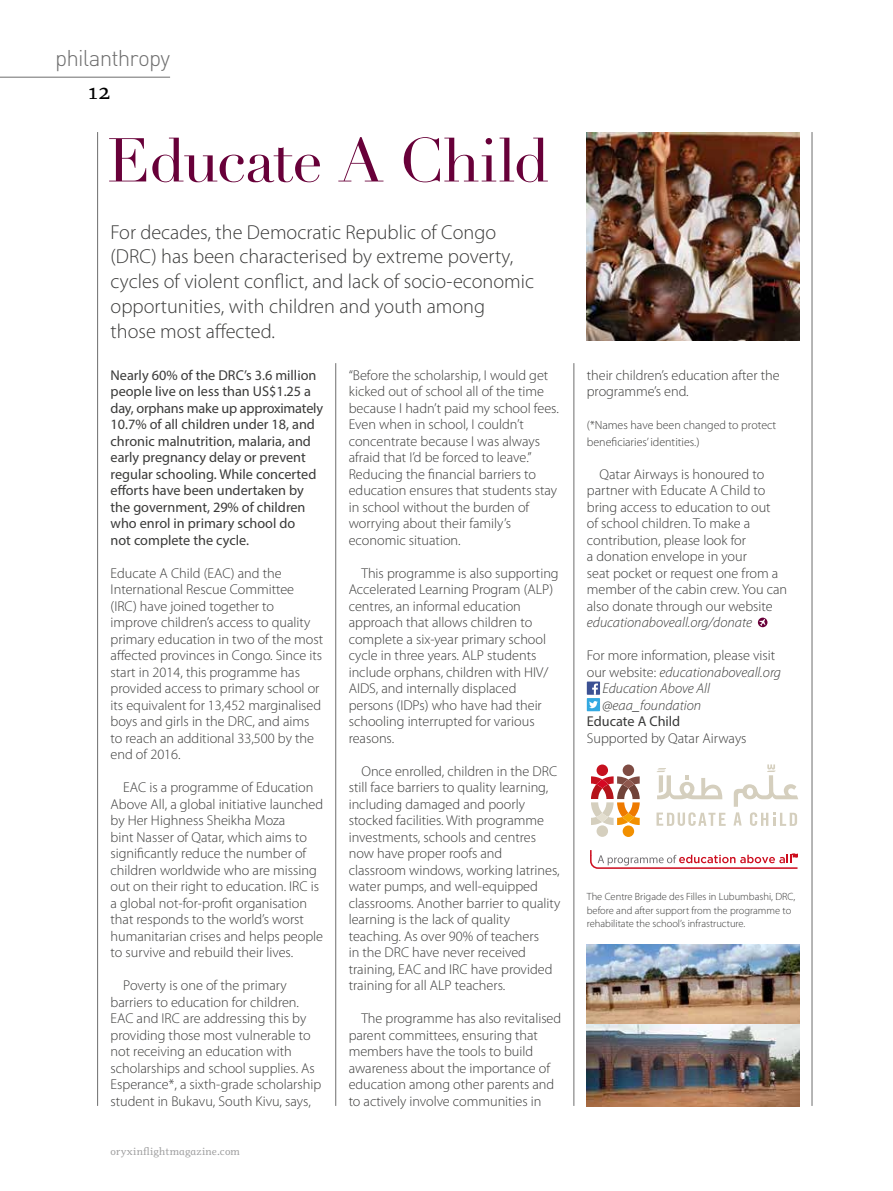
<style>
.page{position:relative;width:893px;height:1191px;background:#fff}
.page>*{position:absolute;margin:0;border:0;box-sizing:border-box;transform-origin:0 0}
.t1{font:60.75px "Didot";letter-spacing:-.015em;color:#680039}
.t2{font:300 22.5px "DIN";letter-spacing:-.04em;color:#6e6e6e}
.t3{font:22.5px "Odile";color:#000}
.t4{font:300 20.25px/24.8px "Myriad Pro";color:#3a3a39}
.t5{font:300 14.25px/16.5px "Myriad Pro";color:#3a3a39}
.t6{font:14.25px/16.5px "Myriad Pro";color:#3a3a39}
.t7{font:italic 300 14.25px "Myriad Pro";color:#3a3a39}
.t8{font:300 12px/16.5px "Myriad Pro";color:#3a3a39}
.t9{font:300 10.5px/13.5px "Myriad Pro";color:#3a3a39}
.t10{font:10.5px "Odile";letter-spacing:.02em;color:#9c9c9d}
.s1{font-style:normal}
</style>
<div class="page">
<div style="left:587px;top:681px;width:13px;height:14px;background:#3c5193"></div>
<svg style="left:592px;top:683px;width:6px;height:12px"></svg>
<div style="left:587px;top:698px;width:13px;height:13px;background:#34a9e1"></div>
<svg style="left:589px;top:701px;width:9px;height:7px"></svg>
<svg style="left:591px;top:776px;width:49px;height:49px"></svg>
<div style="left:597px;top:764px;width:11px;height:12px;background:#c6111f;border-radius:50%"></div>
<div style="left:623px;top:825px;width:11px;height:12px;background:#f29000;border-radius:50%"></div>
<div style="left:597px;top:825px;width:11px;height:12px;background:#d5cfbe;border-radius:50%"></div>
<div style="left:623px;top:764px;width:11px;height:12px;background:#7f4c43;border-radius:50%"></div>
<svg style="left:656px;top:812px;width:70px;height:14px"></svg>
<svg style="left:733px;top:812px;width:9px;height:13px"></svg>
<svg style="left:750px;top:812px;width:47px;height:14px"></svg>
<svg style="left:657px;top:768px;width:65px;height:31px"></svg>
<svg style="left:734px;top:764px;width:64px;height:42px"></svg>
<svg style="left:590px;top:850px;width:208px;height:19px"></svg>
<svg style="left:758px;top:617px;width:9px;height:10px"></svg>
<svg style="left:759px;top:618px;width:6px;height:8px"></svg>
<hr style="left:335px;top:363px;width:1px;height:743px;background:#6e6e6e">
<hr style="left:574px;top:363px;width:1px;height:743px;background:#6e6e6e">
<img style="left:587px;top:944px;width:212px;height:162px">
<img style="left:587px;top:132px;width:212px;height:208px">
<hr style="left:812px;top:132px;width:1px;height:974px;background:#6e6e6e">
<hr style="left:0;top:77px;width:170px;height:1px;background:#6e6e6e">
<hr style="left:97px;top:132px;width:1px;height:974px;background:#6e6e6e">
<h2 class="t2" style="left:55px;top:44px;width:117px">philanthropy</h2>
<h2 class="t3" style="left:88px;top:76px;width:24px">12</h2>
<h1 class="t1" style="left:107px;top:124px;width:444px">Educate A Child</h1>
<h3 class="t4" style="left:111px;top:220px;width:425px">For decades, the Democratic Republic of Congo (DRC) has been characterised by extreme poverty, cycles of violent conflict, and lack of socio-economic opportunities, with children and youth among those most affected.</h3>
<p class="t6" style="left:111px;top:366px;width:214px">Nearly 60% of the DRC’s 3.6 million people live on less than US$1.25 a day, orphans make up approximately<br>10.7% of all children under 18, and chronic malnutrition, malaria, and early pregnancy delay or prevent regular schooling. While concerted efforts have been undertaken by the government, 29% of children who enrol in primary school do<br>not complete the cycle.</p>
<p class="t5" style="left:111px;top:565px;width:214px">Educate A Child (EAC) and the<br>International Rescue Committee (IRC) have joined together to improve children’s access to quality primary education in two of the most affected provinces in Congo. Since its start in 2014, this programme has provided access to primary school or its equivalent for 13,452 marginalised boys and girls in the DRC, and aims to reach an additional 33,500 by the end of 2016.</p>
<p class="t5" style="left:111px;top:779px;width:214px;text-indent:13px">EAC is a programme of Education Above All, a global initiative launched by Her Highness Sheikha Moza<br>bint Nasser of Qatar, which aims to significantly reduce the number of children worldwide who are missing out on their right to education. IRC is a global not-for-profit organisation that responds to the world’s worst humanitarian crises and helps people to survive and rebuild their lives.</p>
<p class="t5" style="left:111px;top:977px;width:212px;text-indent:13px">Poverty is one of the primary barriers to education for children.<br>EAC and IRC are addressing this by providing those most vulnerable to not receiving an education with scholarships and school supplies. As Esperance*, a sixth-grade scholarship student in Bukavu, South Kivu, says,</p>
<p class="t10" style="left:111px;top:1144px;width:131px">oryxinflightmagazine.com</p>
<p class="t5" style="left:349px;top:367px;width:212px">“Before the scholarship, I would get kicked out of school all of the time because I hadn’t paid my school fees.<br>Even when in school, I couldn’t concentrate because I was always afraid that I’d be forced to leave.”<br>Reducing the financial barriers to education ensures that students stay in school without the burden of worrying about their family’s economic situation.</p>
<p class="t5" style="left:349px;top:565px;width:212px;text-indent:13px">This programme is also supporting<br>Accelerated Learning Program (ALP) centres, an informal education approach that allows children to complete a six-year primary school cycle in three years. ALP students include orphans, children with HIV/<br>AIDS, and internally displaced persons (IDPs) who have had their schooling interrupted for various reasons.</p>
<p class="t5" style="left:349px;top:763px;width:213px;text-indent:13px">Once enrolled, children in the DRC still face barriers to quality learning, including damaged and poorly stocked facilities. With programme investments, schools and centres now have proper roofs and classroom windows, working latrines, water pumps, and well-equipped classrooms. Another barrier to quality learning is the lack of quality teaching. As over 90% of teachers<br>in the DRC have never received training, EAC and IRC have provided training for all ALP teachers.</p>
<p class="t5" style="left:349px;top:1010px;width:214px;text-indent:13px">The programme has also revitalised parent committees, ensuring that members have the tools to build awareness about the importance of education among other parents and to actively involve communities in</p>
<p class="t5" style="left:587px;top:367px;width:194px">their children’s education after the programme’s end.</p>
<p class="t8" style="left:587px;top:417px;width:191px">(*Names have been changed to protect beneficiaries’ identities.)</p>
<p class="t5" style="left:587px;top:466px;width:202px;text-indent:13px">Qatar Airways is honoured to partner with Educate A Child to bring access to education to out<br>of school children. To make a contribution, please look for<br>a donation envelope in your<br>seat pocket or request one from a member of the cabin crew. You can also donate through our website</p>
<p class="t7" style="left:587px;top:615px;width:167px">educationaboveall.org/donate</p>
<p class="t5" style="left:587px;top:647px;width:190px">For more information, please visit</p>
<p class="t7" style="left:587px;top:664px;width:196px"><span class="s1">our website:</span> educationaboveall.org</p>
<p class="t7" style="left:603px;top:681px;width:109px">Education Above All</p>
<p class="t7" style="left:603px;top:697px;width:100px">@eaa_foundation</p>
<p class="t6" style="left:587px;top:713px;width:95px">Educate A Child</p>
<p class="t5" style="left:587px;top:730px;width:161px">Supported by Qatar Airways</p>
<p class="t9" style="left:587px;top:890px;width:210px">The Centre Brigade des Filles in Lubumbashi, DRC, before and after support from the programme to rehabilitate the school’s infrastructure.</p>
</div>
